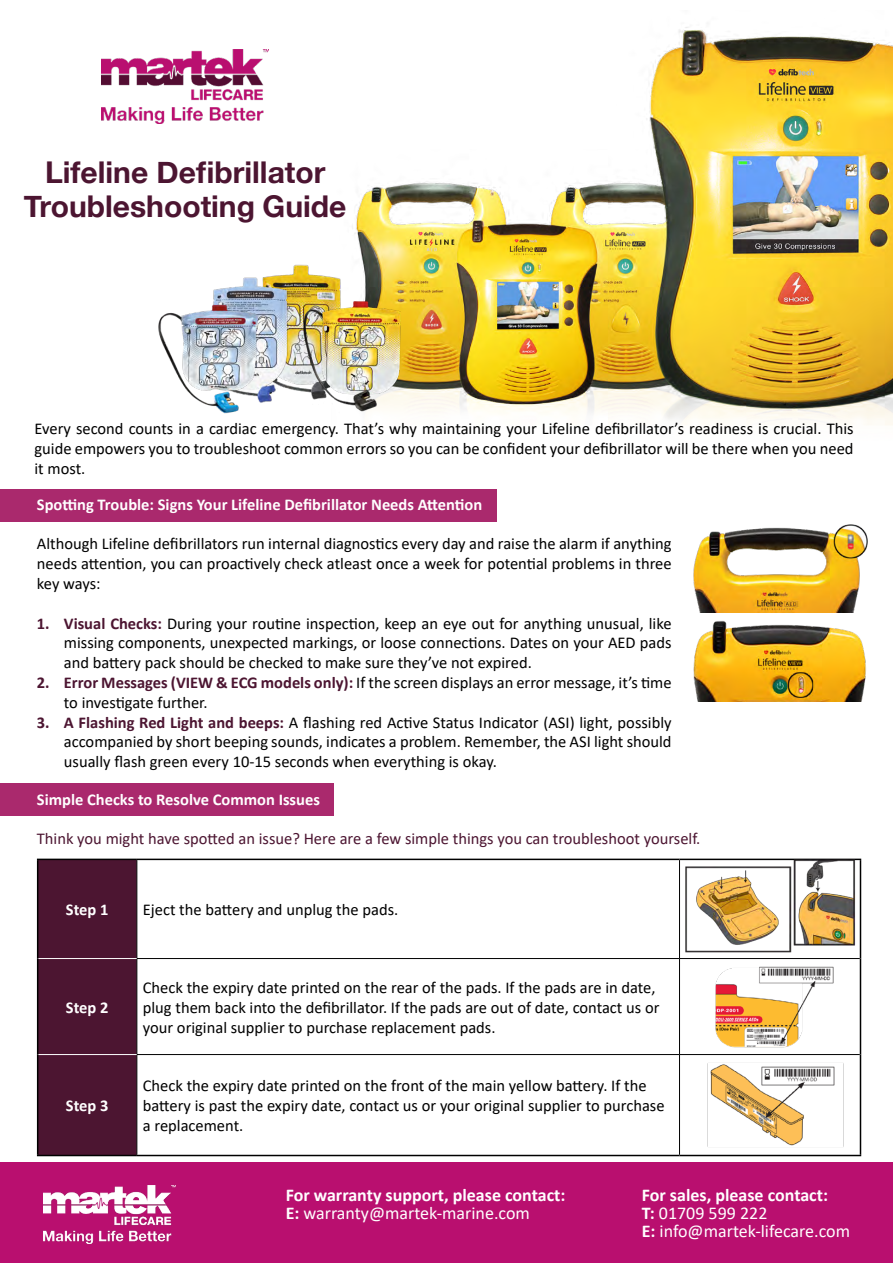
<style>
.page{position:relative;width:893px;height:1263px;background:#fff}
.page>*{position:absolute;margin:0;border:0;box-sizing:border-box;transform-origin:0 0}
.t1{font:700 30px/34.2px "Helvetica Neue";color:#4c1531;text-align:center}
.t2{font:18px/18px "Calibri";color:#fff}
.t3{font:700 18px/18px "Calibri";color:#fff}
.t4{font:16.5px/19.8px "Calibri";color:#000;text-align:justify}
.t5{font:700 16.5px "Calibri";color:#fff}
.t6{font:16.5px "Calibri";color:#4c1531}
.s1{font-weight:700;color:#4c1531}
.s2{font-weight:400}
.s3{font-weight:700}
</style>
<div class="page">
<img style="left:352px;top:27px;width:541px;height:398px">
<img style="left:102px;top:50px;width:167px;height:74px">
<img style="left:293px;top:254px;width:67px;height:171px">
<img style="left:300px;top:293px;width:106px;height:129px">
<img style="left:213px;top:274px;width:102px;height:131px">
<img style="left:158px;top:300px;width:106px;height:114px">
<div style="left:0;top:489px;width:497px;height:32px;background:#aa296d"></div>
<img style="left:693px;top:524px;width:175px;height:89px">
<img style="left:693px;top:620px;width:173px;height:81px">
<div style="left:0;top:784px;width:333px;height:32px;background:#aa296d"></div>
<div style="left:38px;top:860px;width:99px;height:295px;background:#4c1531"></div>
<svg style="left:138px;top:860px;width:722px;height:295px"></svg>
<hr style="left:37px;top:859px;width:100px;height:1px;background:#000">
<hr style="left:37px;top:860px;width:1px;height:98px;background:#000">
<hr style="left:137px;top:859px;width:542px;height:1px;background:#000">
<hr style="left:679px;top:859px;width:182px;height:1px;background:#000">
<hr style="left:860px;top:860px;width:1px;height:98px;background:#000">
<hr style="left:37px;top:958px;width:1px;height:96px;background:#000">
<hr style="left:860px;top:958px;width:1px;height:96px;background:#000">
<hr style="left:37px;top:1054px;width:1px;height:101px;background:#000">
<hr style="left:860px;top:1054px;width:1px;height:101px;background:#000">
<hr style="left:37px;top:1155px;width:100px;height:1px;background:#000">
<hr style="left:137px;top:1155px;width:542px;height:1px;background:#000">
<hr style="left:679px;top:1155px;width:182px;height:1px;background:#000">
<hr style="left:137px;top:860px;width:1px;height:98px;background:#000">
<hr style="left:679px;top:860px;width:1px;height:98px;background:#000">
<hr style="left:137px;top:958px;width:542px;height:1px;background:#000">
<hr style="left:137px;top:959px;width:1px;height:95px;background:#000">
<hr style="left:679px;top:958px;width:181px;height:1px;background:#000">
<hr style="left:679px;top:959px;width:1px;height:95px;background:#000">
<hr style="left:137px;top:1054px;width:542px;height:1px;background:#000">
<hr style="left:137px;top:1055px;width:1px;height:100px;background:#000">
<hr style="left:679px;top:1054px;width:181px;height:1px;background:#000">
<hr style="left:679px;top:1055px;width:1px;height:100px;background:#000">
<hr style="left:38px;top:958px;width:99px;height:1px;background:#fff">
<hr style="left:38px;top:1054px;width:99px;height:1px;background:#fff">
<img style="left:685px;top:866px;width:106px;height:87px">
<img style="left:793px;top:858px;width:63px;height:88px">
<div style="left:0;top:1163px;width:893px;height:100px;background:#b90f6f"></div>
<img style="left:43px;top:1185px;width:132px;height:58px">
<img style="left:706px;top:1060px;width:140px;height:90px">
<img style="left:711px;top:964px;width:127px;height:87px">
<h1 class="t1" style="left:24px;top:156px;width:324px">Lifeline Defibrillator<br>Troubleshooting Guide</h1>
<p class="t4" style="left:34px;top:418px;width:821px">Every second counts in a cardiac emergency. That’s why maintaining your Lifeline defibrillator’s readiness is crucial. This guide empowers you to troubleshoot common errors so you can be confident your defibrillator will be there when you need it most.</p>
<p class="t5" style="left:37px;top:492px;width:447px">Spotting Trouble: Signs Your Lifeline Defibrillator Needs Attention</p>
<p class="t4" style="left:37px;top:533px;width:636px">Although Lifeline defibrillators run internal diagnostics every day and raise the alarm if anything needs attention, you can proactively check atleast once a week for potential problems in three key ways:</p>
<p class="t4" style="left:64px;top:613px;width:609px;text-indent:-27px"><span class="s1">1. Visual Checks:</span> During your routine inspection, keep an eye out for anything unusual, like missing components, unexpected markings, or loose connections. Dates on your AED pads and battery pack should be checked to make sure they’ve not expired.</p>
<p class="t4" style="left:64px;top:672px;width:609px;text-indent:-27px"><span class="s1">2. Error Messages (VIEW &amp; ECG models only):</span> If the screen displays an error message, it’s time to investigate further.</p>
<p class="t4" style="left:64px;top:712px;width:609px;text-indent:-27px"><span class="s1">3. A Flashing Red Light and beeps:</span> A flashing red Active Status Indicator (ASI) light, possibly accompanied by short beeping sounds, indicates a problem. Remember, the ASI light should usually flash green every 10-15 seconds when everything is okay.</p>
<p class="t5" style="left:37px;top:787px;width:285px">Simple Checks to Resolve Common Issues</p>
<p class="t6" style="left:37px;top:827px;width:665px">Think you might have spotted an issue? Here are a few simple things you can troubleshoot yourself.</p>
<p class="t5" style="left:66px;top:898px;width:44px">Step 1</p>
<p class="t4" style="left:143px;top:899px;width:257px">Eject the battery and unplug the pads.</p>
<p class="t5" style="left:66px;top:995px;width:44px">Step 2</p>
<p class="t5" style="left:66px;top:1094px;width:44px">Step 3</p>
<p class="t4" style="left:143px;top:977px;width:518px;text-align:left">Check the expiry date printed on the rear of the pads. If the pads are in date, plug them back into the defibrillator. If the pads are out of date, contact us or your original supplier to purchase replacement pads.</p>
<p class="t4" style="left:143px;top:1075px;width:523px;text-align:left">Check the expiry date printed on the front of the main yellow battery. If the battery is past the expiry date, contact us or your original supplier to purchase a replacement.</p>
<p class="t3" style="left:286px;top:1186px;width:281px">For warranty support, please contact:<br>E: <span class="s2">warranty@martek-marine.com</span></p>
<p class="t2" style="left:642px;top:1185px;width:210px"><span class="s3">For sales, please contact:<br>T:</span> 01709 599 222<br><span class="s3">E:</span> info@martek-lifecare.com</p>
</div>
